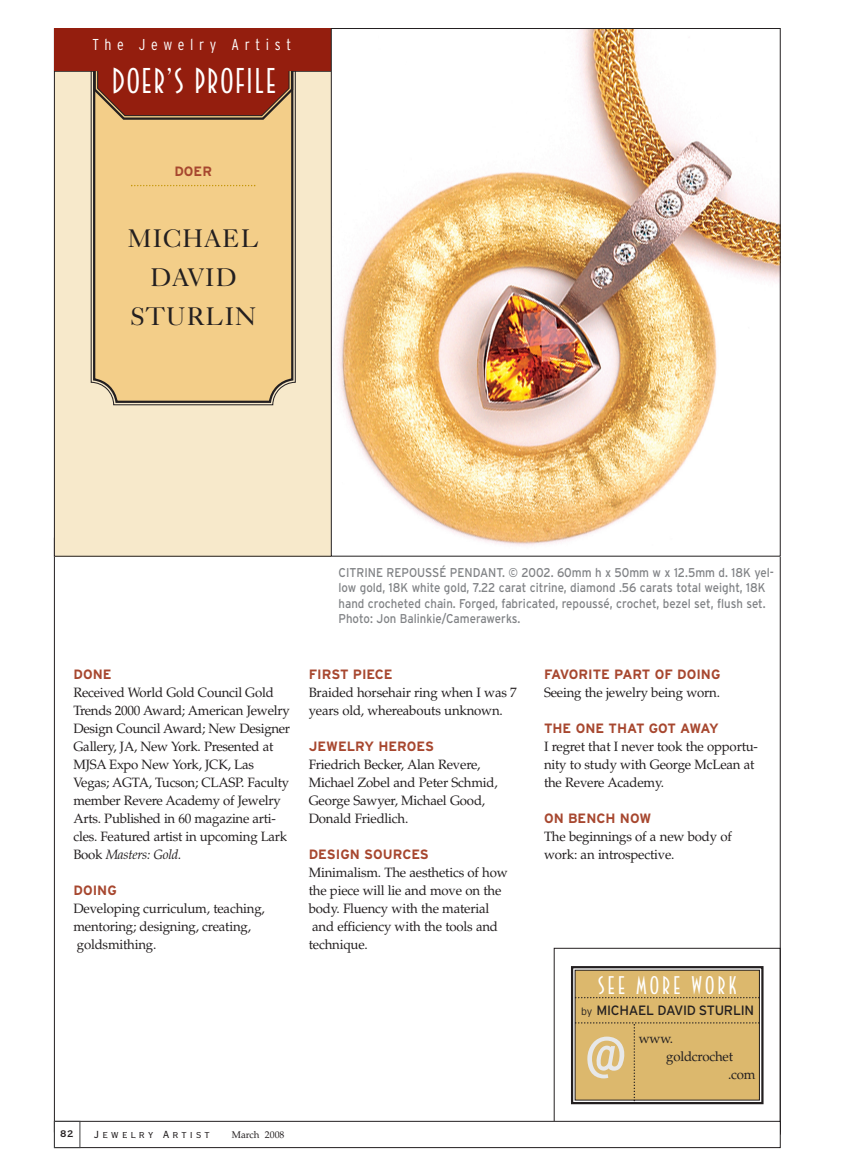
<style>
.page{position:relative;width:851px;height:1175px;background:#fff}
.page>*{position:absolute;margin:0;border:0;box-sizing:border-box;transform-origin:0 0}
.t1{font:58.95px "Newport Classic SG";color:#e7e8e9}
.t2{font:29.4px "Newport Classic SG";letter-spacing:.08em;color:#fff}
.t3{font:25.5px/39px "Caslon Five Forty";letter-spacing:.025em;color:#231f20;text-align:center}
.t4{font:21px "Newport Classic SG";letter-spacing:.16em;color:#fff}
.t5{font:300 condensed 15.75px "Interstate";letter-spacing:.36em;color:#fff}
.t6{font:13.5px/18px "Palatino";letter-spacing:-.015em;color:#231f20}
.t7{font:700 13.5px "Interstate";color:#a7472f}
.t8{font:13.5px "Interstate";letter-spacing:-.02em;color:#231f20}
.t9{font:13.5px "Copperplate Twenty Nine BC";letter-spacing:.2em;color:#231f20}
.t10{font:12.75px/15.3px "Interstate";color:#808285;scale:.9 1}
.t11{font:12.75px "Copperplate Thirty BC";color:#231f20}
.t12{font:9.75px "Palatino";color:#231f20}
.s1{font-style:italic}
.s2{font-weight:300;font-size:10.5px}
</style>
<div class="page">
<div style="left:54px;top:71px;width:726px;height:485px;background:#f7e9cb"></div>
<svg style="left:90px;top:71px;width:206px;height:334px;background:#908678"></svg>
<div style="left:92px;top:122px;width:202px;height:282px;background:#f3ce89"></div>
<svg style="left:92px;top:70px;width:202px;height:52px;background:#993a23"></svg>
<svg style="left:131px;top:185px;width:124px;height:1px"></svg>
<div style="left:554px;top:948px;width:226px;height:186px;border:1px solid #231f20"></div>
<div style="left:575px;top:970px;width:184px;height:130px;background:#dcb86d"></div>
<div style="left:571px;top:966px;width:192px;height:138px;border:2px solid #231f20"></div>
<div style="left:574px;top:969px;width:185px;height:131px;border:1px solid #231f20"></div>
<svg style="left:575px;top:996px;width:184px;height:2px"></svg>
<svg style="left:575px;top:1022px;width:184px;height:79px"></svg>
<div style="left:54px;top:28px;width:277px;height:42px;background:#941e0e"></div>
<img style="left:333px;top:30px;width:445px;height:524px">
<div style="left:54px;top:1121px;width:726px;height:26px;background:#fff"></div>
<div style="left:54px;top:1120px;width:726px;height:27px;border:1px solid #231f20"></div>
<div style="left:54px;top:1120px;width:26px;height:27px;border:1px solid #3f3f40"></div>
<p class="t5" style="left:92px;top:38px;width:200px">The Jewelry Artist</p>
<h2 class="t2" style="left:112px;top:66px;width:165px">DOER’S PROFILE</h2>
<p class="t7" style="left:174px;top:166px;width:39px">DOER</p>
<h3 class="t3" style="left:128px;top:221px;width:133px">MICHAEL<br>DAVID<br>STURLIN</h3>
<p class="t7" style="left:73px;top:669px;width:40px">DONE</p>
<p class="t6" style="left:73px;top:685px;width:218px">Received World Gold Council Gold Trends 2000 Award; American Jewelry Design Council Award; New Designer Gallery, JA, New York. Presented at MJSA Expo New York, JCK, Las Vegas; AGTA, Tucson; CLASP. Faculty member Revere Academy of Jewelry Arts. Published in 60 magazine arti&shy;cles. Featured artist in upcoming Lark Book <span class="s1">Masters: Gold.</span></p>
<p class="t7" style="left:73px;top:885px;width:45px">DOING</p>
<p class="t6" style="left:73px;top:901px;width:193px">Developing curriculum, teaching, mentoring; designing, creating, goldsmithing.</p>
<p class="t10" style="left:338px;top:566px;width:485px">CITRINE REPOUSSÉ PENDANT. © 2002. 60mm h x 50mm w x 12.5mm d. 18K yel&shy;low gold, 18K white gold, 7.22 carat citrine, diamond .56 carats total weight, 18K hand crocheted chain. Forged, fabricated, repoussé, crochet, bezel set, flush set.<br>Photo: Jon Balinkie/Camerawerks.</p>
<p class="t7" style="left:309px;top:669px;width:85px">FIRST PIECE</p>
<p class="t6" style="left:309px;top:685px;width:210px">Braided horsehair ring when I was 7 years old, whereabouts unknown.</p>
<p class="t7" style="left:309px;top:741px;width:127px">JEWELRY HEROES</p>
<p class="t6" style="left:309px;top:757px;width:190px">Friedrich Becker, Alan Revere,<br>Michael Zobel and Peter Schmid,<br>George Sawyer, Michael Good,<br>Donald Friedlich.</p>
<p class="t7" style="left:309px;top:849px;width:122px">DESIGN SOURCES</p>
<p class="t6" style="left:309px;top:865px;width:200px">Minimalism. The aesthetics of how the piece will lie and move on the body. Fluency with the material and efficiency with the tools and technique.</p>
<p class="t7" style="left:544px;top:669px;width:178px">FAVORITE PART OF DOING</p>
<p class="t6" style="left:544px;top:685px;width:177px">Seeing the jewelry being worn.</p>
<p class="t7" style="left:544px;top:723px;width:176px">THE ONE THAT GOT AWAY</p>
<p class="t6" style="left:544px;top:739px;width:215px">I regret that I never took the opportu&shy;nity to study with George McLean at the Revere Academy.</p>
<p class="t7" style="left:544px;top:813px;width:109px">ON BENCH NOW</p>
<p class="t6" style="left:544px;top:829px;width:189px">The beginnings of a new body of work: an introspective.</p>
<h3 class="t4" style="left:598px;top:974px;width:139px">SEE MORE WORK</h3>
<p class="t8" style="left:581px;top:1004px;width:175px"><span class="s2">by</span> MICHAEL DAVID STURLIN</p>
<h1 class="t1" style="left:585px;top:1024px;width:43px">@</h1>
<p class="t6" style="left:638px;top:1030px;width:36px">www.</p>
<p class="t6" style="left:666px;top:1048px;width:68px">goldcrochet</p>
<p class="t6" style="left:728px;top:1066px;width:29px">.com</p>
<p class="t11" style="left:60px;top:1125px;width:15px">82</p>
<p class="t9" style="left:94px;top:1125px;width:117px">Jewelry Artist</p>
<p class="t12" style="left:232px;top:1130px;width:54px">March 2008</p>
</div>
